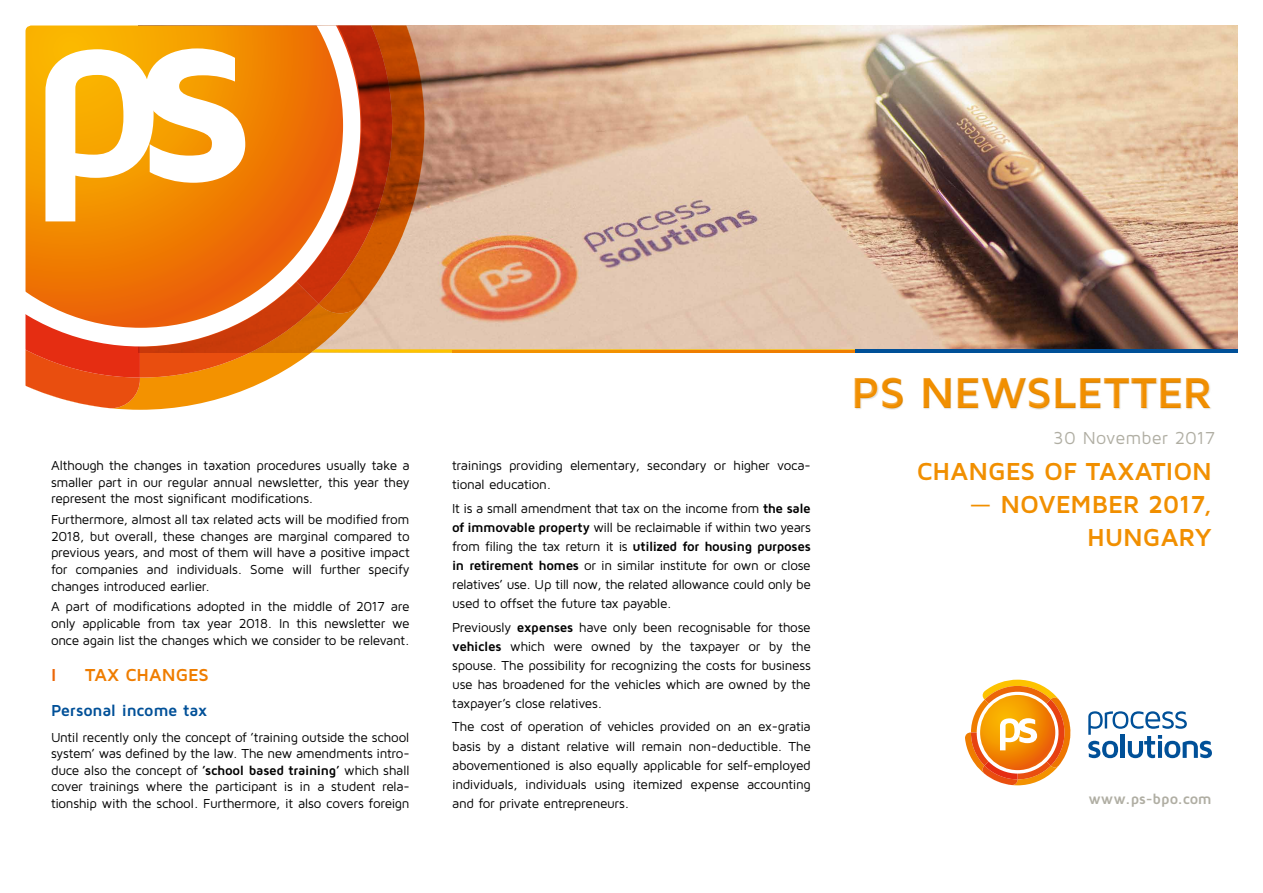
<style>
.page{position:relative;width:1263px;height:893px;background:#fff}
.page>*{position:absolute;margin:0;border:0;box-sizing:border-box;transform-origin:0 0}
.t1{font:700 45px "Maven Pro";letter-spacing:-.005em;color:#f18f00}
.t2{font:700 25.5px/33px "Maven Pro";letter-spacing:-.005em;color:#f18f00;text-align:right}
.t3{font:18px "Maven Pro";color:#b0aea3}
.t4{font:700 18px "Maven Pro";color:#ef7d00}
.t5{font:700 18px "Maven Pro";color:#ec6608}
.Heading_2a{font:700 16.5px "Maven Pro";letter-spacing:-.015em;color:#005098}
.t6{font:700 15px "Maven Pro";letter-spacing:-.01em;color:#b0aea3}
.Body_text{font:13.5px/19px "Maven Pro";letter-spacing:-.025em;color:#000;text-align:justify}
.s1{font-weight:700}
.s2{font-weight:400}
</style>
<div class="page">
<div style="left:854px;top:377px;width:358px;height:33px;background:#b0aea3;opacity:.75"></div>
<svg style="left:1088px;top:711px;width:124px;height:47px"></svg>
<svg style="left:965px;top:680px;width:106px;height:105px"></svg>
<img style="left:26px;top:26px;width:1211px;height:382px">
<p class="Body_text" style="left:51px;top:457px;width:360px;line-height:16.6px">Although the changes in taxation procedures usually take a smaller part in our regular annual newsletter, this year they represent the most significant modifications.</p>
<p class="Body_text" style="left:51px;top:511px;width:360px;line-height:16.6px">Furthermore, almost all tax related acts will be modified from 2018, but overall, these changes are marginal compared to previous years, and most of them will have a positive impact for companies and individuals. Some will further specify changes introduced earlier.</p>
<p class="Body_text" style="left:51px;top:598px;width:360px;line-height:16.6px">A part of modifications adopted in the middle of 2017 are only applicable from tax year 2018. In this newsletter we once again list the changes which we consider to be relevant.</p>
<p class="t5" style="left:51px;top:664px;width:7px">I</p>
<p class="t4" style="left:85px;top:664px;width:125px">TAX CHANGES</p>
<p class="Heading_2a" style="left:51px;top:700px;width:158px">Personal income tax</p>
<p class="Body_text" style="left:51px;top:728px;width:360px;line-height:16.6px">Until recently only the concept of ’training outside the school system’ was defined by the law. The new amendments intro&shy;duce also the concept of <span class="s1">’school based training’</span> which shall cover trainings where the participant is in a student rela&shy;tionship with the school. Furthermore, it also covers foreign</p>
<p class="Body_text" style="left:452px;top:455px;width:360px">trainings providing elementary, secondary or higher voca&shy;tional education.</p>
<p class="Body_text" style="left:452px;top:498px;width:360px">It is a small amendment that tax on the income from <span class="s1">the sale of immovable property</span> will be reclaimable if within two years from filing the tax return it is <span class="s1">utilized for housing purposes in retirement homes</span> or in similar institute for own or close relatives’ use. Up till now, the related allowance could only be used to offset the future tax payable.</p>
<p class="Body_text" style="left:452px;top:617px;width:360px">Previously <span class="s1">expenses</span> have only been recognisable for those <span class="s1">vehicles</span> which were owned by the taxpayer or by the spouse. The possibility for recognizing the costs for business use has broadened for the vehicles which are owned by the taxpayer’s close relatives.</p>
<p class="Body_text" style="left:452px;top:717px;width:360px">The cost of operation of vehicles provided on an ex-gratia basis by a distant relative will remain non-deductible. The abovementioned is also equally applicable for self-employed individuals, individuals using itemized expense accounting and for private entrepreneurs.</p>
<h1 class="t1" style="left:852px;top:364px;width:362px">PS NEWSLETTER</h1>
<h3 class="t3" style="left:1053px;top:427px;width:163px">30 November 2017</h3>
<p class="t2" style="left:917px;top:453px;width:297px">CHANGES OF TAXATION</p>
<p class="t2" style="left:969px;top:486px;width:244px"><span class="s2">—</span> NOVEMBER 2017,<br>HUNGARY</p>
<p class="t6" style="left:1088px;top:789px;width:125px">www.ps-bpo.com</p>
</div>
